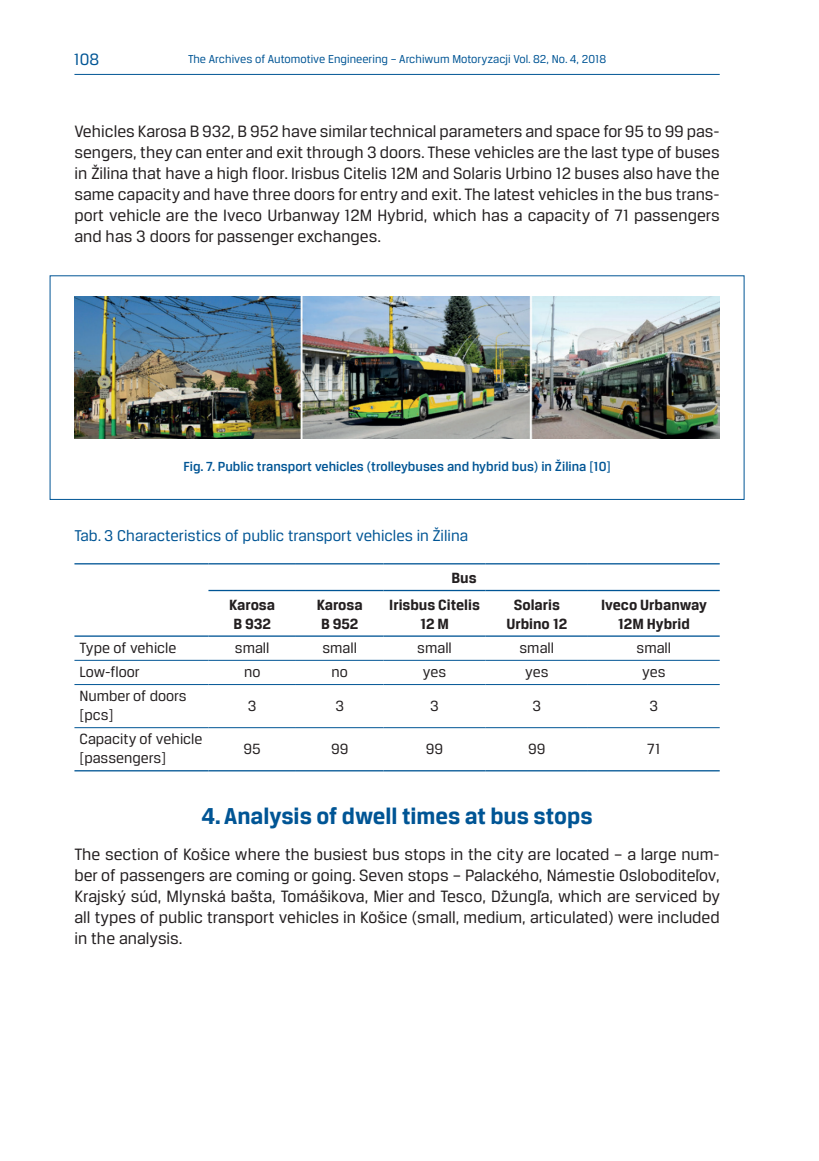
<style>
.page{position:relative;width:819px;height:1161px;background:#fff}
.page>*{position:absolute;margin:0;border:0;box-sizing:border-box;transform-origin:0 0}
.t1{font:700 24.5px "Breuer Text";color:#005595}
.t2{font:17.5px/21px "Breuer Text";color:#231f20;text-align:justify}
.t3{font:17.5px "Breuer Text";color:#005595}
.t4{font:16.62px "Breuer Text";color:#005595}
.t5{font:15.75px/18.9px "Breuer Text";color:#231f20}
.t6{font:700 15.75px/18.9px "Breuer Text";color:#231f20;text-align:center}
.t7{font:500 14px "Breuer Text";color:#005595}
.t8{font:12.25px "Breuer Text";color:#005595}
</style>
<div class="page">
<hr style="left:74px;top:74px;width:645px;height:1px;background:#005595">
<div style="left:50px;top:275px;width:694px;height:225px;border:1px solid #005595"></div>
<img style="left:74px;top:296px;width:645px;height:143px">
<hr style="left:208px;top:590px;width:88px;height:1px;background:#005595">
<hr style="left:296px;top:590px;width:87px;height:1px;background:#005595">
<hr style="left:383px;top:590px;width:102px;height:1px;background:#005595">
<hr style="left:485px;top:590px;width:103px;height:1px;background:#005595">
<hr style="left:588px;top:590px;width:131px;height:1px;background:#005595">
<hr style="left:74px;top:635px;width:134px;height:2px;background:#005595">
<hr style="left:208px;top:635px;width:88px;height:2px;background:#005595">
<hr style="left:296px;top:635px;width:87px;height:2px;background:#005595">
<hr style="left:383px;top:635px;width:102px;height:2px;background:#005595">
<hr style="left:485px;top:635px;width:103px;height:2px;background:#005595">
<hr style="left:588px;top:635px;width:131px;height:2px;background:#005595">
<hr style="left:74px;top:563px;width:134px;height:1px;background:#005595">
<hr style="left:208px;top:563px;width:88px;height:1px;background:#005595">
<hr style="left:296px;top:563px;width:87px;height:1px;background:#005595">
<hr style="left:383px;top:563px;width:102px;height:1px;background:#005595">
<hr style="left:485px;top:563px;width:103px;height:1px;background:#005595">
<hr style="left:588px;top:563px;width:131px;height:1px;background:#005595">
<hr style="left:74px;top:660px;width:134px;height:1px;background:#005595">
<hr style="left:208px;top:660px;width:88px;height:1px;background:#005595">
<hr style="left:296px;top:660px;width:87px;height:1px;background:#005595">
<hr style="left:383px;top:660px;width:102px;height:1px;background:#005595">
<hr style="left:485px;top:660px;width:103px;height:1px;background:#005595">
<hr style="left:588px;top:660px;width:131px;height:1px;background:#005595">
<hr style="left:74px;top:684px;width:134px;height:1px;background:#005595">
<hr style="left:208px;top:684px;width:88px;height:1px;background:#005595">
<hr style="left:296px;top:684px;width:87px;height:1px;background:#005595">
<hr style="left:383px;top:684px;width:102px;height:1px;background:#005595">
<hr style="left:485px;top:684px;width:103px;height:1px;background:#005595">
<hr style="left:588px;top:684px;width:131px;height:1px;background:#005595">
<hr style="left:74px;top:727px;width:134px;height:1px;background:#005595">
<hr style="left:208px;top:727px;width:88px;height:1px;background:#005595">
<hr style="left:296px;top:727px;width:87px;height:1px;background:#005595">
<hr style="left:383px;top:727px;width:102px;height:1px;background:#005595">
<hr style="left:485px;top:727px;width:103px;height:1px;background:#005595">
<hr style="left:588px;top:727px;width:131px;height:1px;background:#005595">
<hr style="left:74px;top:770px;width:134px;height:1px;background:#005595">
<hr style="left:208px;top:770px;width:88px;height:1px;background:#005595">
<hr style="left:296px;top:770px;width:87px;height:1px;background:#005595">
<hr style="left:383px;top:770px;width:102px;height:1px;background:#005595">
<hr style="left:485px;top:770px;width:103px;height:1px;background:#005595">
<hr style="left:588px;top:770px;width:131px;height:1px;background:#005595">
<p class="t3" style="left:74px;top:50px;width:27px">108</p>
<p class="t8" style="left:188px;top:52px;width:419px">The Archives of Automotive Engineering – Archiwum Motoryzacji Vol. 82, No. 4, 2018</p>
<p class="t2" style="left:74px;top:121px;width:646px">Vehicles Karosa B 932, B 952 have similar technical parameters and space for 95 to 99 pas&shy;sengers, they can enter and exit through 3 doors. These vehicles are the last type of buses in Žilina that have a high floor. Irisbus Citelis 12M and Solaris Urbino 12 buses also have the same capacity and have three doors for entry and exit. The latest vehicles in the bus trans&shy;port vehicle are the Iveco Urbanway 12M Hybrid, which has a capacity of 71 passengers and has 3 doors for passenger exchanges.</p>
<p class="t7" style="left:183px;top:458px;width:429px">Fig. 7. Public transport vehicles (trolleybuses and hybrid bus) in Žilina [10]</p>
<p class="t4" style="left:74px;top:527px;width:395px">Tab. 3 Characteristics of public transport vehicles in Žilina</p>
<p class="t6" style="left:451px;top:568px;width:27px">Bus</p>
<p class="t6" style="left:229px;top:595px;width:47px;text-align:left">Karosa<br>B 932</p>
<p class="t6" style="left:317px;top:595px;width:47px;text-align:left">Karosa<br>B 952</p>
<p class="t6" style="left:389px;top:595px;width:92px">Irisbus Citelis<br>12 M</p>
<p class="t6" style="left:506px;top:595px;width:62px">Solaris<br>Urbino 12</p>
<p class="t6" style="left:601px;top:595px;width:108px">Iveco Urbanway<br>12M Hybrid</p>
<p class="t5" style="left:79px;top:638px;width:99px">Type of vehicle</p>
<p class="t5" style="left:235px;top:638px;width:36px">small</p>
<p class="t5" style="left:322px;top:638px;width:36px">small</p>
<p class="t5" style="left:417px;top:638px;width:36px">small</p>
<p class="t5" style="left:519px;top:638px;width:36px">small</p>
<p class="t5" style="left:636px;top:638px;width:36px">small</p>
<p class="t5" style="left:79px;top:662px;width:62px">Low-floor</p>
<p class="t5" style="left:244px;top:662px;width:18px">no</p>
<p class="t5" style="left:331px;top:662px;width:18px">no</p>
<p class="t5" style="left:423px;top:662px;width:25px">yes</p>
<p class="t5" style="left:525px;top:662px;width:25px">yes</p>
<p class="t5" style="left:642px;top:662px;width:25px">yes</p>
<p class="t5" style="left:79px;top:686px;width:109px">Number of doors [pcs]</p>
<p class="t5" style="left:248px;top:696px;width:10px">3</p>
<p class="t5" style="left:335px;top:696px;width:10px">3</p>
<p class="t5" style="left:430px;top:696px;width:10px">3</p>
<p class="t5" style="left:532px;top:696px;width:10px">3</p>
<p class="t5" style="left:649px;top:696px;width:10px">3</p>
<p class="t5" style="left:79px;top:730px;width:125px">Capacity of vehicle [passengers]</p>
<p class="t5" style="left:243px;top:739px;width:19px">95</p>
<p class="t5" style="left:331px;top:739px;width:19px">99</p>
<p class="t5" style="left:426px;top:739px;width:19px">99</p>
<p class="t5" style="left:528px;top:739px;width:19px">99</p>
<p class="t5" style="left:647px;top:739px;width:15px">71</p>
<h1 class="t1" style="left:201px;top:802px;width:392px">4. Analysis of dwell times at bus stops</h1>
<p class="t2" style="left:74px;top:843px;width:647px">The section of Košice where the busiest bus stops in the city are located – a large num&shy;ber of passengers are coming or going. Seven stops – Palackého, Námestie Osloboditeľov, Krajský súd, Mlynská bašta, Tomášikova, Mier and Tesco, Džungľa, which are serviced by all types of public transport vehicles in Košice (small, medium, articulated) were included in the analysis.</p>
</div>
